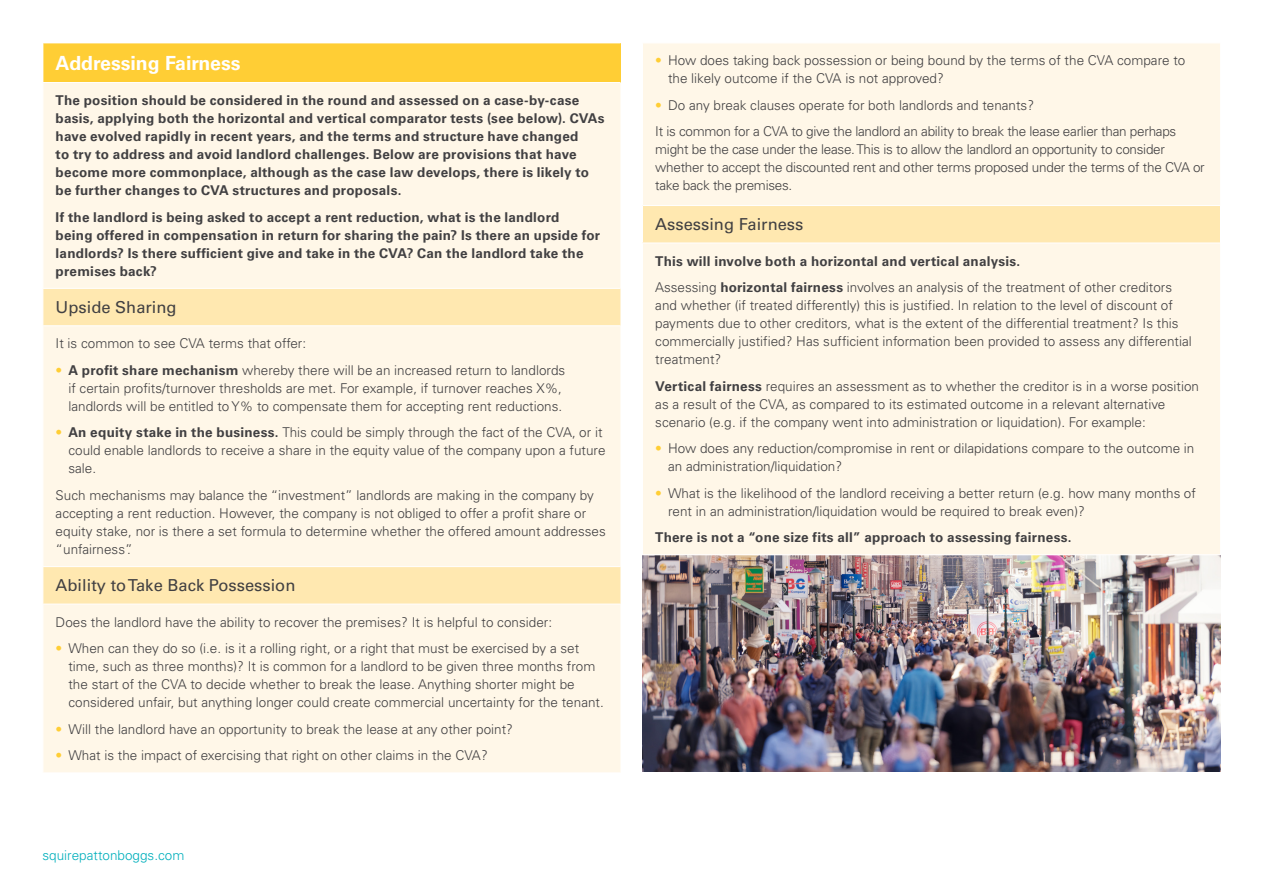
<style>
.page{position:relative;width:1263px;height:893px;background:#fff}
.page>*{position:absolute;margin:0;border:0;box-sizing:border-box;transform-origin:0 0}
.t1{font:700 19.5px "Univers LTCYR 65";color:#fff}
.t2{font:16.5px "Univers LTCYR 55 Roman";color:#414042}
.t3{font:300 13.5px/18px "Univers LTCYR 45";color:#414042}
.t4{font:700 13.5px/18px "Univers LTCYR 65";letter-spacing:.015em;color:#414042}
.t5{font:300 13.5px/18px "Univers LTCYR 45";letter-spacing:-.02em;color:#414042}
.t6{font:300 13.5px "Univers LTCYR 45";color:#00afbc}
.s1{color:#ffce35}
.s2{font-family:"Univers LTCYR 65";font-weight:700}
</style>
<div class="page">
<div style="left:43px;top:43px;width:577px;height:40px;background:#ffce35"></div>
<div style="left:44px;top:83px;width:576px;height:689px;background:#fff7e8"></div>
<svg style="left:44px;top:289px;width:576px;height:315px;background:#fff3db"></svg>
<hr style="left:43px;top:43px;width:577px;height:1px;background:#fff">
<hr style="left:43px;top:43px;width:1px;height:39px;background:#fff">
<hr style="left:43px;top:82px;width:577px;height:1px;background:#fff">
<hr style="left:43px;top:288px;width:577px;height:1px;background:#fff">
<hr style="left:43px;top:325px;width:577px;height:1px;background:#fff">
<hr style="left:43px;top:566px;width:577px;height:1px;background:#fff">
<hr style="left:43px;top:604px;width:577px;height:1px;background:#fff">
<img style="left:642px;top:555px;width:578px;height:217px">
<div style="left:643px;top:44px;width:577px;height:510px;background:#fff7e8"></div>
<div style="left:642px;top:206px;width:578px;height:37px;background:#ffe8b0"></div>
<hr style="left:642px;top:205px;width:578px;height:1px;background:#fff">
<hr style="left:642px;top:206px;width:1px;height:37px;background:#fff">
<hr style="left:642px;top:243px;width:578px;height:1px;background:#fff">
<h1 class="t1" style="left:56px;top:49px;width:186px">Addressing Fairness</h1>
<p class="t4" style="left:56px;top:91px;width:550px">The position should be considered in the round and assessed on a case-by-case basis, applying both the horizontal and vertical comparator tests (see below). CVAs have evolved rapidly in recent years, and the terms and structure have changed<br>to try to address and avoid landlord challenges. Below are provisions that have become more commonplace, although as the case law develops, there is likely to be further changes to CVA structures and proposals.</p>
<p class="t4" style="left:56px;top:207px;width:546px">If the landlord is being asked to accept a rent reduction, what is the landlord<br>being offered in compensation in return for sharing the pain? Is there an upside for landlords? Is there sufficient give and take in the CVA? Can the landlord take the premises back?</p>
<p class="t2" style="left:56px;top:296px;width:123px">Upside Sharing</p>
<p class="t3" style="left:56px;top:334px;width:252px">It is common to see CVA terms that offer:</p>
<p class="t3" style="left:68px;top:361px;width:498px;text-indent:-13px"><span class="s1">•</span> <span class="s2">A profit share mechanism</span> whereby there will be an increased return to landlords if certain profits/turnover thresholds are met. For example, if turnover reaches X%, landlords will be entitled to Y% to compensate them for accepting rent reductions.</p>
<p class="t3" style="left:68px;top:423px;width:539px;text-indent:-13px"><span class="s1">•</span> <span class="s2">An equity stake in the business.</span> This could be simply through the fact of the CVA, or it could enable landlords to receive a share in the equity value of the company upon a future sale.</p>
<p class="t3" style="left:56px;top:486px;width:552px">Such mechanisms may balance the “investment” landlords are making in the company by accepting a rent reduction. However, the company is not obliged to offer a profit share or equity stake, nor is there a set formula to determine whether the offered amount addresses “unfairness”.</p>
<p class="t2" style="left:56px;top:574px;width:241px">Ability to Take Back Possession</p>
<p class="t3" style="left:56px;top:612px;width:498px">Does the landlord have the ability to recover the premises? It is helpful to consider:</p>
<p class="t3" style="left:68px;top:639px;width:537px;text-indent:-13px"><span class="s1">•</span> When can they do so (i.e. is it a rolling right, or a right that must be exercised by a set time, such as three months)? It is common for a landlord to be given three months from the start of the CVA to decide whether to break the lease. Anything shorter might be considered unfair, but anything longer could create commercial uncertainty for the tenant.</p>
<p class="t3" style="left:56px;top:719px;width:459px"><span class="s1">•</span> Will the landlord have an opportunity to break the lease at any other point?</p>
<p class="t3" style="left:56px;top:746px;width:434px"><span class="s1">•</span> What is the impact of exercising that right on other claims in the CVA?</p>
<p class="t6" style="left:43px;top:847px;width:143px">squirepattonboggs.com</p>
<p class="t3" style="left:668px;top:51px;width:519px;text-indent:-13px"><span class="s1">•</span> How does taking back possession or being bound by the terms of the CVA compare to the likely outcome if the CVA is not approved?</p>
<p class="t5" style="left:655px;top:92px;width:523px;line-height:26.5px"><span class="s1">•</span> Do any break clauses operate for both landlords and tenants?<br>It is common for a CVA to give the landlord an ability to break the lease earlier than perhaps</p>
<p class="t5" style="left:655px;top:140px;width:551px">might be the case under the lease. This is to allow the landlord an opportunity to consider whether to accept the discounted rent and other terms proposed under the terms of the CVA or take back the premises.</p>
<p class="t2" style="left:655px;top:213px;width:150px">Assessing Fairness</p>
<p class="t4" style="left:655px;top:251px;width:366px">This will involve both a horizontal and vertical analysis.</p>
<p class="t3" style="left:655px;top:278px;width:538px">Assessing <span class="s2">horizontal fairness</span> involves an analysis of the treatment of other creditors and whether (if treated differently) this is justified. In relation to the level of discount of payments due to other creditors, what is the extent of the differential treatment? Is this commercially justified? Has sufficient information been provided to assess any differential treatment?</p>
<p class="t3" style="left:655px;top:376px;width:545px"><span class="s2">Vertical fairness</span> requires an assessment as to whether the creditor is in a worse position as a result of the CVA, as compared to its estimated outcome in a relevant alternative scenario (e.g. if the company went into administration or liquidation). For example:</p>
<p class="t3" style="left:668px;top:439px;width:528px;text-indent:-13px"><span class="s1">•</span> How does any reduction/compromise in rent or dilapidations compare to the outcome in an administration/liquidation?</p>
<p class="t3" style="left:668px;top:483px;width:529px;text-indent:-13px"><span class="s1">•</span> What is the likelihood of the landlord receiving a better return (e.g. how many months of rent in an administration/liquidation would be required to break even)?</p>
<p class="t4" style="left:655px;top:528px;width:418px">There is not a “one size fits all” approach to assessing fairness.</p>
</div>
